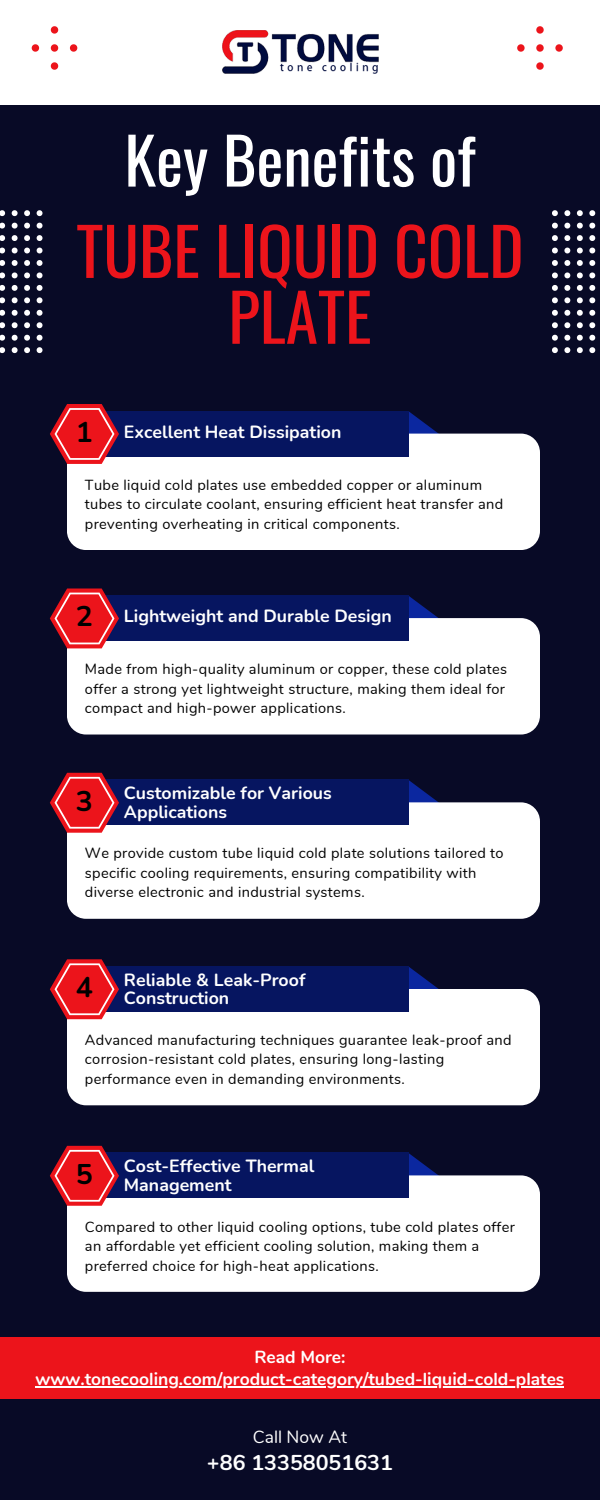
<style>
.page{position:relative;width:600px;height:1500px;background:#080a26}
.page>*{position:absolute;margin:0;border:0;box-sizing:border-box;transform-origin:0 0}
.t1{font:65.5px/65.9px "Oswald";color:#ec141b;text-align:center}
.t2{font:64.1px "Oswald";color:#fff}
.t3{font:700 28.5px "Nunito";color:#000}
.t4{font:700 21.5px "Nunito";color:#fff}
.t5{font:700 17.7px/18.8px "Nunito";color:#fff}
.t6{font:700 17.5px "Nunito";color:#fff}
.t7{font:17.5px "Nunito";color:#fff}
.t8{font:14.6px/19.5px "Nunito";letter-spacing:.025em;color:#000}
</style>
<div class="page">
<div style="left:0;top:0;width:600px;height:104px;background:#fff"></div>
<div style="left:0;top:1338px;width:600px;height:61px;background:#ec141b"></div>
<svg style="left:536px;top:44px;width:8px;height:8px"></svg>
<svg style="left:555px;top:44px;width:8px;height:8px"></svg>
<svg style="left:536px;top:26px;width:8px;height:8px"></svg>
<svg style="left:536px;top:62px;width:8px;height:8px"></svg>
<svg style="left:517px;top:44px;width:8px;height:8px"></svg>
<svg style="left:51px;top:44px;width:7px;height:8px"></svg>
<svg style="left:70px;top:44px;width:7px;height:8px"></svg>
<svg style="left:51px;top:26px;width:7px;height:8px"></svg>
<svg style="left:51px;top:62px;width:7px;height:8px"></svg>
<svg style="left:32px;top:44px;width:7px;height:8px"></svg>
<svg style="left:409px;top:411px;width:60px;height:23px"></svg>
<svg style="left:409px;top:596px;width:29px;height:22px"></svg>
<svg style="left:409px;top:780px;width:29px;height:22px"></svg>
<svg style="left:409px;top:967px;width:30px;height:22px"></svg>
<svg style="left:409px;top:1153px;width:29px;height:22px"></svg>
<div style="left:67px;top:434px;width:473px;height:116px;background:#fff;border-radius:19px"></div>
<div style="left:67px;top:618px;width:473px;height:117px;background:#fff;border-radius:19px"></div>
<div style="left:67px;top:802px;width:473px;height:117px;background:#fff;border-radius:19px"></div>
<div style="left:67px;top:989px;width:473px;height:116px;background:#fff;border-radius:19px"></div>
<div style="left:67px;top:1175px;width:473px;height:117px;background:#fff;border-radius:19px"></div>
<div style="left:67px;top:411px;width:342px;height:46px;background:#061560"></div>
<div style="left:67px;top:595px;width:342px;height:46px;background:#061560"></div>
<div style="left:67px;top:779px;width:342px;height:46px;background:#061560"></div>
<div style="left:67px;top:966px;width:342px;height:46px;background:#061560"></div>
<div style="left:67px;top:1152px;width:342px;height:46px;background:#061560"></div>
<svg style="left:50px;top:404px;width:69px;height:60px"></svg>
<svg style="left:50px;top:589px;width:69px;height:59px"></svg>
<svg style="left:50px;top:773px;width:69px;height:60px"></svg>
<svg style="left:50px;top:959px;width:69px;height:60px"></svg>
<svg style="left:50px;top:1146px;width:69px;height:60px"></svg>
<svg style="left:0;top:211px;width:5px;height:5px"></svg>
<svg style="left:0;top:223px;width:5px;height:6px"></svg>
<svg style="left:0;top:235px;width:5px;height:6px"></svg>
<svg style="left:0;top:248px;width:5px;height:5px"></svg>
<svg style="left:0;top:260px;width:5px;height:6px"></svg>
<svg style="left:0;top:272px;width:5px;height:6px"></svg>
<svg style="left:0;top:285px;width:5px;height:6px"></svg>
<svg style="left:0;top:297px;width:5px;height:6px"></svg>
<svg style="left:0;top:310px;width:5px;height:6px"></svg>
<svg style="left:0;top:322px;width:5px;height:6px"></svg>
<svg style="left:0;top:335px;width:5px;height:6px"></svg>
<svg style="left:0;top:347px;width:5px;height:6px"></svg>
<svg style="left:12px;top:211px;width:6px;height:5px"></svg>
<svg style="left:12px;top:223px;width:6px;height:6px"></svg>
<svg style="left:12px;top:235px;width:6px;height:6px"></svg>
<svg style="left:12px;top:248px;width:6px;height:5px"></svg>
<svg style="left:12px;top:260px;width:6px;height:6px"></svg>
<svg style="left:12px;top:272px;width:6px;height:6px"></svg>
<svg style="left:12px;top:285px;width:6px;height:6px"></svg>
<svg style="left:12px;top:297px;width:6px;height:6px"></svg>
<svg style="left:12px;top:310px;width:6px;height:6px"></svg>
<svg style="left:12px;top:322px;width:6px;height:6px"></svg>
<svg style="left:12px;top:335px;width:6px;height:6px"></svg>
<svg style="left:12px;top:347px;width:6px;height:6px"></svg>
<svg style="left:24px;top:211px;width:6px;height:5px"></svg>
<svg style="left:24px;top:223px;width:6px;height:6px"></svg>
<svg style="left:24px;top:235px;width:6px;height:6px"></svg>
<svg style="left:24px;top:248px;width:6px;height:5px"></svg>
<svg style="left:24px;top:260px;width:6px;height:6px"></svg>
<svg style="left:24px;top:272px;width:6px;height:6px"></svg>
<svg style="left:24px;top:285px;width:6px;height:6px"></svg>
<svg style="left:24px;top:297px;width:6px;height:6px"></svg>
<svg style="left:24px;top:310px;width:6px;height:6px"></svg>
<svg style="left:24px;top:322px;width:6px;height:6px"></svg>
<svg style="left:24px;top:335px;width:6px;height:6px"></svg>
<svg style="left:24px;top:347px;width:6px;height:6px"></svg>
<svg style="left:37px;top:211px;width:6px;height:5px"></svg>
<svg style="left:37px;top:223px;width:6px;height:6px"></svg>
<svg style="left:37px;top:235px;width:6px;height:6px"></svg>
<svg style="left:37px;top:248px;width:6px;height:5px"></svg>
<svg style="left:37px;top:260px;width:6px;height:6px"></svg>
<svg style="left:37px;top:272px;width:6px;height:6px"></svg>
<svg style="left:37px;top:285px;width:6px;height:6px"></svg>
<svg style="left:37px;top:297px;width:6px;height:6px"></svg>
<svg style="left:37px;top:310px;width:6px;height:6px"></svg>
<svg style="left:37px;top:322px;width:6px;height:6px"></svg>
<svg style="left:37px;top:335px;width:6px;height:6px"></svg>
<svg style="left:37px;top:347px;width:6px;height:6px"></svg>
<svg style="left:552px;top:211px;width:6px;height:5px"></svg>
<svg style="left:552px;top:223px;width:6px;height:6px"></svg>
<svg style="left:552px;top:235px;width:6px;height:6px"></svg>
<svg style="left:552px;top:248px;width:6px;height:5px"></svg>
<svg style="left:552px;top:260px;width:6px;height:6px"></svg>
<svg style="left:552px;top:272px;width:6px;height:6px"></svg>
<svg style="left:552px;top:285px;width:6px;height:6px"></svg>
<svg style="left:552px;top:297px;width:6px;height:6px"></svg>
<svg style="left:552px;top:310px;width:6px;height:6px"></svg>
<svg style="left:552px;top:322px;width:6px;height:6px"></svg>
<svg style="left:552px;top:335px;width:6px;height:6px"></svg>
<svg style="left:552px;top:347px;width:6px;height:6px"></svg>
<svg style="left:564px;top:211px;width:6px;height:5px"></svg>
<svg style="left:564px;top:223px;width:6px;height:6px"></svg>
<svg style="left:564px;top:235px;width:6px;height:6px"></svg>
<svg style="left:564px;top:248px;width:6px;height:5px"></svg>
<svg style="left:564px;top:260px;width:6px;height:6px"></svg>
<svg style="left:564px;top:272px;width:6px;height:6px"></svg>
<svg style="left:564px;top:285px;width:6px;height:6px"></svg>
<svg style="left:564px;top:297px;width:6px;height:6px"></svg>
<svg style="left:564px;top:310px;width:6px;height:6px"></svg>
<svg style="left:564px;top:322px;width:6px;height:6px"></svg>
<svg style="left:564px;top:335px;width:6px;height:6px"></svg>
<svg style="left:564px;top:347px;width:6px;height:6px"></svg>
<svg style="left:577px;top:211px;width:6px;height:5px"></svg>
<svg style="left:577px;top:223px;width:6px;height:6px"></svg>
<svg style="left:577px;top:235px;width:6px;height:6px"></svg>
<svg style="left:577px;top:248px;width:6px;height:5px"></svg>
<svg style="left:577px;top:260px;width:6px;height:6px"></svg>
<svg style="left:577px;top:272px;width:6px;height:6px"></svg>
<svg style="left:577px;top:285px;width:6px;height:6px"></svg>
<svg style="left:577px;top:297px;width:6px;height:6px"></svg>
<svg style="left:577px;top:310px;width:6px;height:6px"></svg>
<svg style="left:577px;top:322px;width:6px;height:6px"></svg>
<svg style="left:577px;top:335px;width:6px;height:6px"></svg>
<svg style="left:577px;top:347px;width:6px;height:6px"></svg>
<svg style="left:589px;top:211px;width:6px;height:5px"></svg>
<svg style="left:589px;top:223px;width:6px;height:6px"></svg>
<svg style="left:589px;top:235px;width:6px;height:6px"></svg>
<svg style="left:589px;top:248px;width:6px;height:5px"></svg>
<svg style="left:589px;top:260px;width:6px;height:6px"></svg>
<svg style="left:589px;top:272px;width:6px;height:6px"></svg>
<svg style="left:589px;top:285px;width:6px;height:6px"></svg>
<svg style="left:589px;top:297px;width:6px;height:6px"></svg>
<svg style="left:589px;top:310px;width:6px;height:6px"></svg>
<svg style="left:589px;top:322px;width:6px;height:6px"></svg>
<svg style="left:589px;top:335px;width:6px;height:6px"></svg>
<svg style="left:589px;top:347px;width:6px;height:6px"></svg>
<img style="left:222px;top:30px;width:156px;height:44px">
<hr style="left:36px;top:1386px;width:528px;height:2px;background:#fff">
<p class="t2" style="left:124px;top:110px;width:353px">Key Benefits of</p>
<p class="t1" style="left:76px;top:215px;width:449px">TUBE LIQUID COLD<br>PLATE</p>
<p class="t3" style="left:76px;top:413px;width:19px">1</p>
<p class="t5" style="left:124px;top:423px;width:219px">Excellent Heat Dissipation</p>
<p class="t8" style="left:85px;top:475px;width:420px">Tube liquid cold plates use embedded copper or aluminum tubes to circulate coolant, ensuring efficient heat transfer and preventing overheating in critical components.</p>
<h2 class="t3" style="left:76px;top:598px;width:19px">2</h2>
<p class="t5" style="left:124px;top:607px;width:269px">Lightweight and Durable Design</p>
<h4 class="t8" style="left:85px;top:660px;width:424px">Made from high-quality aluminum or copper, these cold plates offer a strong yet lightweight structure, making them ideal for compact and high-power applications.</h4>
<p class="t3" style="left:76px;top:782px;width:19px">3</p>
<h4 class="t5" style="left:124px;top:784px;width:209px">Customizable for Various<br>Applications</h4>
<p class="t8" style="left:85px;top:844px;width:420px">We provide custom tube liquid cold plate solutions tailored to specific cooling requirements, ensuring compatibility with diverse electronic and industrial systems.</p>
<h1 class="t3" style="left:76px;top:968px;width:19px">4</h1>
<p class="t5" style="left:124px;top:970px;width:183px">Reliable &amp; Leak-Proof<br>Construction</p>
<p class="t8" style="left:85px;top:1030px;width:428px">Advanced manufacturing techniques guarantee leak-proof and corrosion-resistant cold plates, ensuring long-lasting performance even in demanding environments.</p>
<p class="t3" style="left:76px;top:1155px;width:19px">5</p>
<p class="t5" style="left:124px;top:1157px;width:192px">Cost-Effective Thermal<br>Management</p>
<p class="t8" style="left:85px;top:1217px;width:431px">Compared to other liquid cooling options, tube cold plates offer an affordable yet efficient cooling solution, making them a preferred choice for high-heat applications.</p>
<p class="t6" style="left:254px;top:1345px;width:93px">Read More:</p>
<h4 class="t6" style="left:36px;top:1367px;width:530px">www.tonecooling.com/product-category/tubed-liquid-cold-plates</h4>
<p class="t7" style="left:253px;top:1426px;width:96px">Call Now At</p>
<p class="t4" style="left:207px;top:1449px;width:188px">+86 13358051631</p>
</div>
